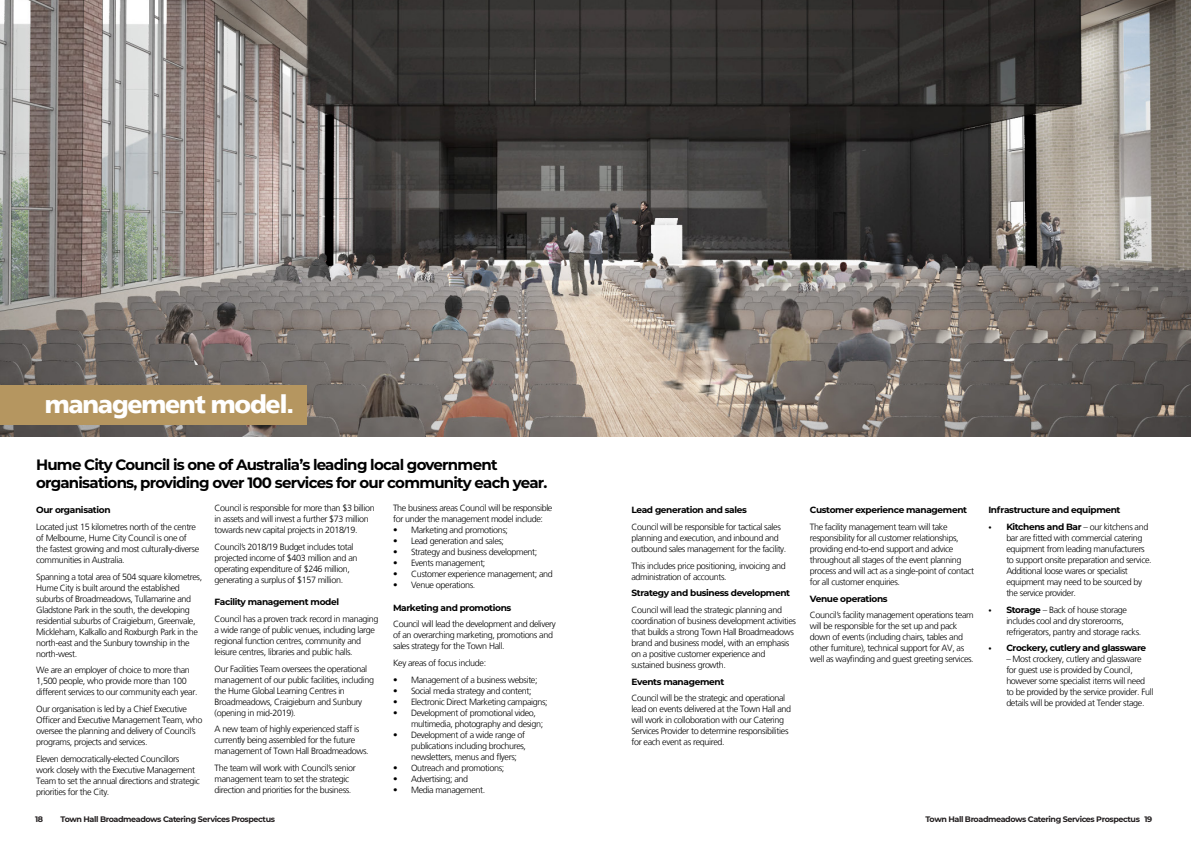
<style>
.page{position:relative;width:1191px;height:842px;background:#fff}
.page>*{position:absolute;margin:0;border:0;box-sizing:border-box;transform-origin:0 0}
.t1{font:900 25px "Frutiger LT";letter-spacing:-.05em;color:#fff}
.t2{font:700 15px/18px "Montserrat";letter-spacing:-.05em;color:#000}
.t3{font:300 9px/11px "Frutiger LT";letter-spacing:-.04em;color:#000}
.t4{font:700 9px "Montserrat";letter-spacing:-.04em;color:#000}
.t5{font:700 8px "Montserrat";letter-spacing:-.05em;color:#231f20}
.s1{font-family:"Frutiger LT";font-weight:300}
.s2{font-family:"Montserrat";font-weight:700}
</style>
<div class="page">
<img style="left:0;top:0;width:1191px;height:437px">
<div style="left:0;top:385px;width:306px;height:39px;background:#b59660"></div>
<h1 class="t1" style="left:45px;top:389px;width:251px">management model.</h1>
<h2 class="t2" style="left:36px;top:454px;width:513px">Hume City Council is one of Australia’s leading local government organisations, providing over 100 services for our community each year.</h2>
<p class="t4" style="left:36px;top:504px;width:76px">Our organisation</p>
<p class="t3" style="left:36px;top:521px;width:164px">Located just 15 kilometres north of the centre of Melbourne, Hume City Council is one of the fastest growing and most culturally-diverse communities in Australia.</p>
<p class="t3" style="left:36px;top:571px;width:167px">Spanning a total area of 504 square kilometres, Hume City is built around the established suburbs of Broadmeadows, Tullamarine and Gladstone Park in the south, the developing residential suburbs of Craigieburn, Greenvale, Mickleham, Kalkallo and Roxburgh Park in the north-east and the Sunbury township in the north-west.</p>
<p class="t3" style="left:36px;top:665px;width:163px">We are an employer of choice to more than<br>1,500 people, who provide more than 100 different services to our community each year.</p>
<p class="t3" style="left:36px;top:703px;width:168px">Our organisation is led by a Chief Executive Officer and Executive Management Team, who oversee the planning and delivery of Council’s programs, projects and services.</p>
<p class="t3" style="left:36px;top:753px;width:165px">Eleven democratically-elected Councillors work closely with the Executive Management Team to set the annual directions and strategic priorities for the City.</p>
<p class="t3" style="left:215px;top:503px;width:161px">Council is responsible for more than $3 billion in assets and will invest a further $73 million towards new capital projects in 2018/19.</p>
<p class="t3" style="left:215px;top:541px;width:144px">Council’s 2018/19 Budget includes total projected income of $403 million and an operating expenditure of $246 million, generating a surplus of $157 million.</p>
<p class="t4" style="left:215px;top:596px;width:126px">Facility management model</p>
<p class="t3" style="left:215px;top:613px;width:165px">Council has a proven track record in managing a wide range of public venues, including large regional function centres, community and leisure centres, libraries and public halls.</p>
<p class="t3" style="left:215px;top:663px;width:161px">Our Facilities Team oversees the operational management of our public facilities, including the Hume Global Learning Centres in Broadmeadows, Craigieburn and Sunbury (opening in mid-2019).</p>
<p class="t3" style="left:215px;top:724px;width:156px">A new team of highly experienced staff is currently being assembled for the future management of Town Hall Broadmeadows.</p>
<p class="t3" style="left:215px;top:762px;width:142px">The team will work with Council’s senior management team to set the strategic direction and priorities for the business.</p>
<p class="t3" style="left:393px;top:503px;width:161px">The business areas Council will be responsible for under the management model include:</p>
<p class="t3" style="left:393px;top:525px;width:116px">• Marketing and promotions;</p>
<p class="t3" style="left:393px;top:536px;width:113px">• Lead generation and sales;</p>
<p class="t3" style="left:393px;top:547px;width:146px">• Strategy and business development;</p>
<p class="t3" style="left:393px;top:558px;width:94px">• Events management;</p>
<p class="t3" style="left:393px;top:569px;width:161px">• Customer experience management; and</p>
<p class="t3" style="left:393px;top:580px;width:84px">• Venue operations.</p>
<p class="t4" style="left:393px;top:601px;width:120px">Marketing and promotions</p>
<p class="t3" style="left:393px;top:619px;width:164px">Council will lead the development and delivery of an overarching marketing, promotions and sales strategy for the Town Hall.</p>
<p class="t3" style="left:393px;top:657px;width:95px">Key areas of focus include:</p>
<p class="t3" style="left:393px;top:674px;width:146px">• Management of a business website;</p>
<p class="t3" style="left:393px;top:685px;width:140px">• Social media strategy and content;</p>
<p class="t3" style="left:393px;top:696px;width:156px">• Electronic Direct Marketing campaigns;</p>
<p class="t3" style="left:411px;top:707px;width:134px;text-indent:-18px">• Development of promotional video, multimedia, photography and design;</p>
<p class="t3" style="left:411px;top:729px;width:117px;text-align:justify;text-indent:-18px">• Development of a wide range of publications including brochures, newsletters, menus and flyers;</p>
<p class="t3" style="left:393px;top:762px;width:113px">• Outreach and promotions;</p>
<p class="t3" style="left:393px;top:773px;width:77px">• Advertising; and</p>
<p class="t3" style="left:393px;top:784px;width:94px">• Media management.</p>
<p class="t4" style="left:631px;top:504px;width:117px">Lead generation and sales</p>
<p class="t3" style="left:631px;top:521px;width:156px">Council will be responsible for tactical sales planning and execution, and inbound and outbound sales management for the facility.</p>
<p class="t3" style="left:631px;top:560px;width:156px">This includes price positioning, invoicing and administration of accounts.</p>
<p class="t4" style="left:631px;top:587px;width:160px">Strategy and business development</p>
<p class="t3" style="left:631px;top:604px;width:166px">Council will lead the strategic planning and coordination of business development activities that builds a strong Town Hall Broadmeadows brand and business model, with an emphasis on a positive customer experience and sustained business growth.</p>
<p class="t4" style="left:631px;top:675px;width:94px">Events management</p>
<p class="t3" style="left:631px;top:693px;width:161px">Council will be the strategic and operational lead on events delivered at the Town Hall and will work in colloboration with our Catering Services Provider to determine responsibilities for each event as required.</p>
<p class="t4" style="left:810px;top:504px;width:159px">Customer experience management</p>
<p class="t3" style="left:810px;top:521px;width:166px">The facility management team will take responsibility for all customer relationships, providing end-to-end support and advice throughout all stages of the event planning process and will act as a single-point of contact for all customer enquiries.</p>
<p class="t4" style="left:810px;top:592px;width:79px">Venue operations</p>
<p class="t3" style="left:810px;top:610px;width:165px">Council’s facility management operations team will be responsible for the set up and pack down of events (including chairs, tables and other furniture), technical support for AV, as well as wayfinding and guest greeting services.</p>
<p class="t4" style="left:988px;top:504px;width:134px">Infrastructure and equipment</p>
<p class="t4" style="left:988px;top:520px;width:162px">• Kitchens and Bar <span class="s1">– our kitchens and</span></p>
<p class="t3" style="left:1006px;top:532px;width:147px">bar are fitted with commercial catering equipment from leading manufacturers to support onsite preparation and service.<br>Additional loose wares or specialist equipment may need to be sourced by the service provider.</p>
<p class="t3" style="left:1006px;top:604px;width:136px;text-indent:-18px"><span class="s2">• Storage</span> – Back of house storage includes cool and dry storerooms, refrigerators, pantry and storage racks.</p>
<p class="t4" style="left:988px;top:642px;width:159px">• Crockery, cutlery and glassware</p>
<p class="t3" style="left:1006px;top:654px;width:149px">– Most crockery, cutlery and glassware for guest use is provided by Council, however some specialist items will need to be provided by the service provider. Full details will be provided at Tender stage.</p>
<p class="t5" style="left:35px;top:813px;width:10px">18</p>
<p class="t5" style="left:61px;top:813px;width:216px">Town Hall Broadmeadows Catering Services Prospectus</p>
<p class="t5" style="left:925px;top:813px;width:228px">Town Hall Broadmeadows Catering Services Prospectus 19</p>
</div>
